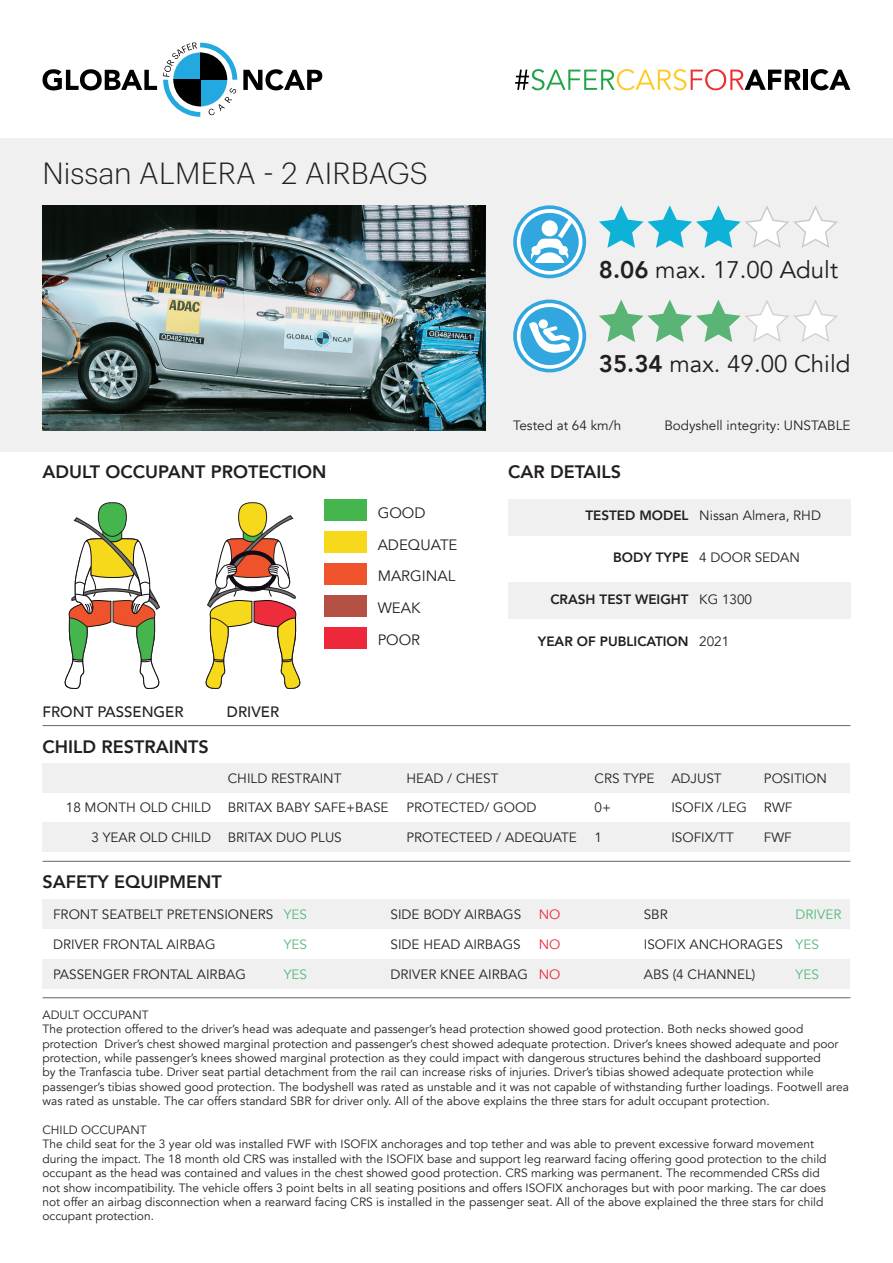
<style>
.page{position:relative;width:893px;height:1263px;background:#fff}
.page>*{position:absolute;margin:0;border:0;box-sizing:border-box;transform-origin:0 0}
.t1{font:300 30px "Graphik";color:#231f20}
.t2{font:24px "Avenir";color:#231f20}
.t3{font:800 18px "Avenir";color:#231f20}
.t4{font:15px "Avenir";color:#231f20}
.t5{font:500 15px "Avenir";color:#231f20}
.t6{font:13.5px "Avenir";color:#231f20}
.t7{font:800 13.5px "Avenir";color:#231f20}
.t8{font:13.5px "Avenir";color:#54bb77}
.t9{font:13.5px "Avenir";color:#ee283b}
.t10{font:12px/14.4px "Avenir";color:#231f20}
.s1{font-weight:800}
</style>
<div class="page">
<svg style="left:43px;top:69px;width:114px;height:21px"></svg>
<svg style="left:243px;top:69px;width:79px;height:21px"></svg>
<svg style="left:163px;top:43px;width:74px;height:74px"></svg>
<div style="left:43px;top:822px;width:807px;height:30px;background:#f0f0f1"></div>
<div style="left:43px;top:763px;width:807px;height:30px;background:#f0f0f1"></div>
<hr style="left:43px;top:725px;width:807px;height:1px;background:#636366">
<hr style="left:43px;top:861px;width:807px;height:1px;background:#636366">
<hr style="left:43px;top:997px;width:807px;height:1px;background:#636366">
<div style="left:43px;top:959px;width:807px;height:30px;background:#f0f0f1"></div>
<div style="left:43px;top:899px;width:807px;height:30px;background:#f0f0f1"></div>
<div style="left:0;top:138px;width:893px;height:313px;background:#f0f0f1"></div>
<img style="left:43px;top:205px;width:442px;height:225px">
<svg style="left:599px;top:300px;width:238px;height:42px"></svg>
<svg style="left:513px;top:300px;width:73px;height:72px"></svg>
<svg style="left:517px;top:303px;width:65px;height:66px"></svg>
<div style="left:521px;top:307px;width:58px;height:58px;background:#31a6df;border-radius:29px"></div>
<svg style="left:529px;top:321px;width:41px;height:32px"></svg>
<svg style="left:513px;top:205px;width:73px;height:73px"></svg>
<svg style="left:517px;top:209px;width:65px;height:66px"></svg>
<div style="left:521px;top:213px;width:58px;height:58px;background:#31a6df;border-radius:29px"></div>
<svg style="left:530px;top:219px;width:42px;height:44px"></svg>
<svg style="left:599px;top:205px;width:239px;height:43px"></svg>
<div style="left:508px;top:582px;width:342px;height:37px;background:#f0f0f1"></div>
<svg style="left:64px;top:502px;width:96px;height:187px"></svg>
<svg style="left:205px;top:502px;width:96px;height:187px"></svg>
<div style="left:324px;top:499px;width:43px;height:22px;background:#45b54e"></div>
<div style="left:324px;top:531px;width:43px;height:22px;background:#f7d91c"></div>
<div style="left:324px;top:563px;width:43px;height:22px;background:#ef532c"></div>
<div style="left:324px;top:595px;width:43px;height:21px;background:#b45144"></div>
<div style="left:324px;top:627px;width:43px;height:21px;background:#ee283b"></div>
<div style="left:508px;top:499px;width:342px;height:37px;background:#f0f0f1"></div>
<svg style="left:515px;top:69px;width:286px;height:21px"></svg>
<div style="left:803px;top:70px;width:5px;height:20px;background:#000"></div>
<svg style="left:811px;top:69px;width:39px;height:21px"></svg>
<p class="t1" style="left:43px;top:151px;width:387px">Nissan ALMERA - 2 AIRBAGS</p>
<p class="t3" style="left:43px;top:458px;width:285px">ADULT OCCUPANT PROTECTION</p>
<p class="t5" style="left:43px;top:698px;width:143px">FRONT PASSENGER</p>
<p class="t5" style="left:227px;top:698px;width:54px">DRIVER</p>
<p class="t3" style="left:43px;top:732px;width:168px">CHILD RESTRAINTS</p>
<p class="t6" style="left:228px;top:770px;width:115px">CHILD RESTRAINT</p>
<p class="t4" style="left:378px;top:504px;width:49px">GOOD</p>
<p class="t4" style="left:378px;top:535px;width:81px">ADEQUATE</p>
<p class="t4" style="left:378px;top:567px;width:79px">MARGINAL</p>
<p class="t4" style="left:378px;top:599px;width:44px">WEAK</p>
<p class="t4" style="left:378px;top:631px;width:44px">POOR</p>
<p class="t2" style="left:599px;top:256px;width:241px"><span class="s1">8.06</span> max. 17.00 Adult</p>
<p class="t2" style="left:599px;top:350px;width:253px"><span class="s1">35.34</span> max. 49.00 Child</p>
<p class="t6" style="left:513px;top:417px;width:110px">Tested at 64 km/h</p>
<p class="t3" style="left:508px;top:458px;width:115px">CAR DETAILS</p>
<p class="t6" style="left:664px;top:417px;width:188px">Bodyshell integrity: UNSTABLE</p>
<p class="t7" style="left:585px;top:505px;width:105px">TESTED MODEL</p>
<p class="t7" style="left:613px;top:547px;width:77px">BODY TYPE</p>
<p class="t7" style="left:550px;top:589px;width:140px">CRASH TEST WEIGHT</p>
<p class="t7" style="left:538px;top:631px;width:152px">YEAR OF PUBLICATION</p>
<p class="t6" style="left:699px;top:508px;width:123px">Nissan Almera, RHD</p>
<p class="t6" style="left:699px;top:550px;width:102px">4 DOOR SEDAN</p>
<p class="t6" style="left:699px;top:592px;width:54px">KG 1300</p>
<p class="t6" style="left:699px;top:634px;width:32px">2021</p>
<p class="t6" style="left:406px;top:770px;width:94px">HEAD / CHEST</p>
<p class="t6" style="left:594px;top:770px;width:62px">CRS TYPE</p>
<p class="t6" style="left:671px;top:770px;width:52px">ADJUST</p>
<p class="t6" style="left:764px;top:770px;width:65px">POSITION</p>
<p class="t6" style="left:66px;top:800px;width:147px">18 MONTH OLD CHILD</p>
<p class="t6" style="left:92px;top:830px;width:121px">3 YEAR OLD CHILD</p>
<p class="t6" style="left:228px;top:800px;width:162px">BRITAX BABY SAFE+BASE</p>
<p class="t6" style="left:228px;top:830px;width:115px">BRITAX DUO PLUS</p>
<p class="t6" style="left:406px;top:800px;width:131px">PROTECTED/ GOOD</p>
<p class="t6" style="left:406px;top:830px;width:172px">PROTECTEED / ADEQUATE</p>
<p class="t3" style="left:43px;top:868px;width:181px">SAFETY EQUIPMENT</p>
<p class="t6" style="left:53px;top:906px;width:222px">FRONT SEATBELT PRETENSIONERS</p>
<p class="t6" style="left:53px;top:936px;width:164px">DRIVER FRONTAL AIRBAG</p>
<p class="t6" style="left:53px;top:966px;width:194px">PASSENGER FRONTAL AIRBAG</p>
<p class="t8" style="left:284px;top:906px;width:25px">YES</p>
<p class="t8" style="left:284px;top:936px;width:25px">YES</p>
<p class="t8" style="left:284px;top:966px;width:25px">YES</p>
<p class="t6" style="left:390px;top:906px;width:132px">SIDE BODY AIRBAGS</p>
<p class="t6" style="left:390px;top:936px;width:132px">SIDE HEAD AIRBAGS</p>
<p class="t6" style="left:390px;top:966px;width:139px">DRIVER KNEE AIRBAG</p>
<p class="t9" style="left:539px;top:906px;width:23px">NO</p>
<p class="t9" style="left:539px;top:936px;width:23px">NO</p>
<p class="t9" style="left:539px;top:966px;width:23px">NO</p>
<p class="t6" style="left:594px;top:800px;width:18px">0+</p>
<p class="t6" style="left:594px;top:830px;width:9px">1</p>
<p class="t6" style="left:671px;top:800px;width:77px">ISOFIX /LEG</p>
<p class="t6" style="left:671px;top:830px;width:64px">ISOFIX/TT</p>
<p class="t6" style="left:764px;top:800px;width:30px">RWF</p>
<p class="t6" style="left:764px;top:830px;width:29px">FWF</p>
<p class="t6" style="left:644px;top:906px;width:26px">SBR</p>
<p class="t6" style="left:644px;top:936px;width:141px">ISOFIX ANCHORAGES</p>
<p class="t6" style="left:644px;top:966px;width:113px">ABS (4 CHANNEL)</p>
<p class="t8" style="left:796px;top:906px;width:47px">DRIVER</p>
<p class="t8" style="left:796px;top:936px;width:25px">YES</p>
<p class="t8" style="left:796px;top:966px;width:25px">YES</p>
<p class="t10" style="left:43px;top:1008px;width:108px">ADULT OCCUPANT</p>
<p class="t10" style="left:43px;top:1022px;width:808px">The protection offered to the driver’s head was adequate and passenger’s head protection showed good protection. Both necks showed good protection Driver’s chest showed marginal protection and passenger’s chest showed adequate protection. Driver’s knees showed adequate and poor protection, while passenger’s knees showed marginal protection as they could impact with dangerous structures behind the dashboard supported<br>by the Tranfascia tube. Driver seat partial detachment from the rail can increase risks of injuries. Driver’s tibias showed adequate protection while passenger’s tibias showed good protection. The bodyshell was rated as unstable and it was not capable of withstanding further loadings. Footwell area was rated as unstable. The car offers standard SBR for driver only. All of the above explains the three stars for adult occupant protection.</p>
<p class="t10" style="left:43px;top:1123px;width:106px">CHILD OCCUPANT</p>
<p class="t10" style="left:43px;top:1137px;width:786px">The child seat for the 3 year old was installed FWF with ISOFIX anchorages and top tether and was able to prevent excessive forward movement during the impact. The 18 month old CRS was installed with the ISOFIX base and support leg rearward facing offering good protection to the child occupant as the head was contained and values in the chest showed good protection. CRS marking was permanent. The recommended CRSs did not show incompatibility. The vehicle offers 3 point belts in all seating positions and offers ISOFIX anchorages but with poor marking. The car does not offer an airbag disconnection when a rearward facing CRS is installed in the passenger seat. All of the above explained the three stars for child occupant protection.</p>
</div>
